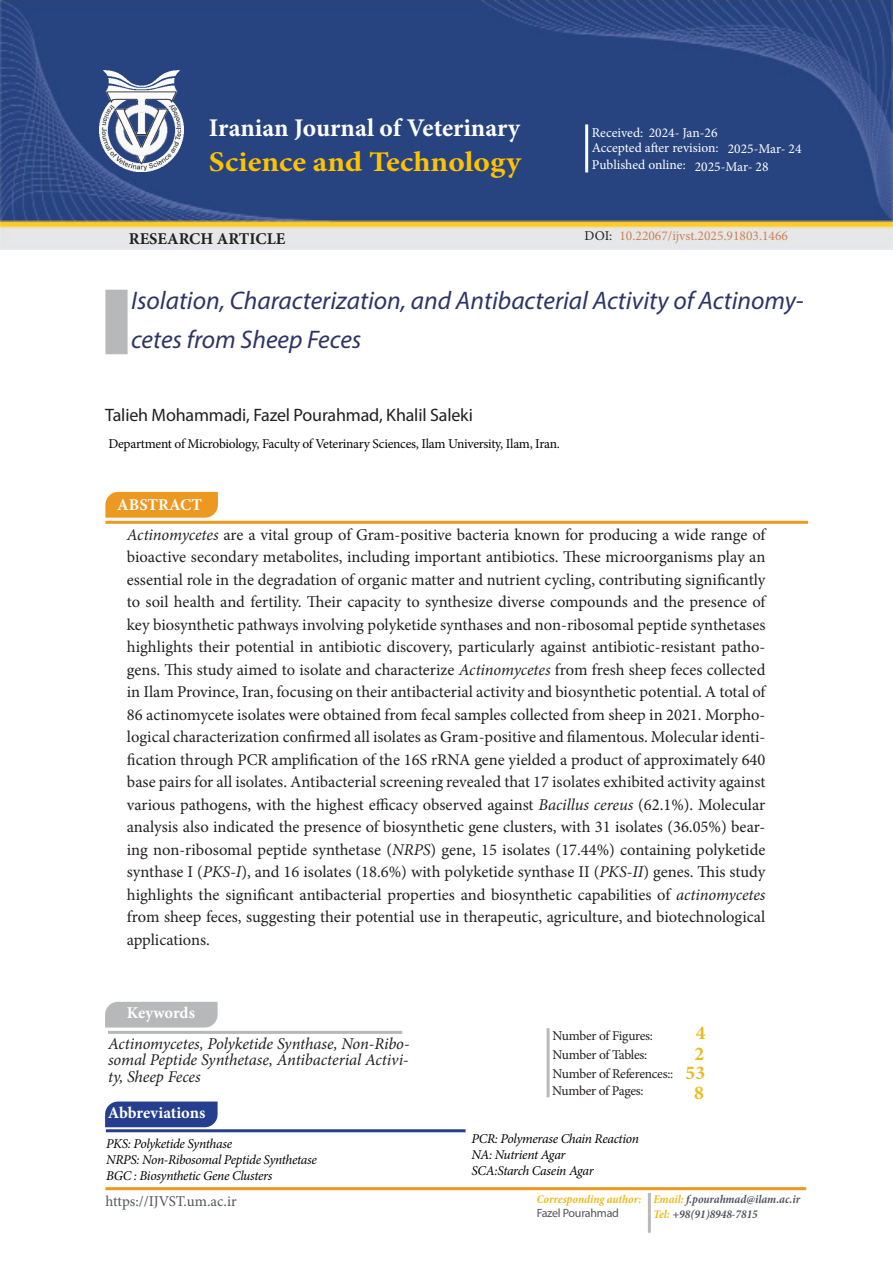
<style>
.page{position:relative;width:893px;height:1263px;background:#fff}
.page>*{position:absolute;margin:0;border:0;box-sizing:border-box;transform-origin:0 0}
.t1{font:700 28.5px "Minion Pro";color:#ffc200;scale:1.1 1}
.t2{font:italic 25.5px/39px "Myriad Pro";color:#2d3565}
.t3{font:700 25.5px "Minion Pro";color:#fff}
.t4{font:700 19.5px "Minion Pro";color:#eaba1e}
.t5{font:700 19.5px "Minion Pro";color:#ecbb1c}
.Authors{font:18px "Myriad Pro";letter-spacing:-.01em;color:#231f20}
.Abstract{font:16.5px/22.5px "Minion Pro";color:#231f20;text-align:justify}
.keywords{font:italic 16.5px/16.5px "Minion Pro";letter-spacing:-.005em;color:#231f20;text-align:justify}
.t6{font:700 16.5px "Minion Pro";color:#fff}
.t7{font:700 16.5px "Minion Pro";color:#231f20}
.t8{font:15px "Minion Pro";color:#53555c}
.How_to_cite{font:italic 13.5px "Minion Pro";letter-spacing:-.025em;color:#040503}
.t9{font:13.5px/14.9px "Minion Pro";color:#fff}
.Affiliation{font:13.5px "Minion Pro";letter-spacing:-.02em;color:#040503}
.Affiliation-2{font:13.5px "Minion Pro";letter-spacing:-.02em;color:#231f20}
.t10{font:13.5px "Minion Pro";color:#cd8153}
.t11{font:italic 700 condensed 12px/14.4px "Minion Pro";letter-spacing:-.005em;color:#52565c}
.t12{font:italic 700 condensed 12px "Minion Pro";letter-spacing:-.005em;color:#ecbb1c}
.t13{font:12px "Myriad Pro";letter-spacing:-.02em;color:#52565c}
.s1{font-style:italic}
.s2{color:#ecbb1c}
</style>
<div class="page">
<img style="left:0;top:1px;width:893px;height:248px">
<img style="left:99px;top:70px;width:84px;height:101px">
<hr style="left:585px;top:124px;width:3px;height:48px;background:#fffffd">
<svg style="left:105px;top:491px;width:113px;height:27px;background:#ed9f31"></svg>
<svg style="left:105px;top:1001px;width:113px;height:27px;background:#bbbdbe"></svg>
<svg style="left:105px;top:1101px;width:113px;height:27px;background:#354d96"></svg>
<div style="left:105px;top:290px;width:23px;height:64px;background:#b6b8b9;border:3px solid #b6b8b9"></div>
<hr style="left:105px;top:521px;width:703px;height:3px;background:#ec9821">
<hr style="left:108px;top:1031px;width:294px;height:3px;background:#b6b8b9">
<hr style="left:106px;top:1129px;width:360px;height:3px;background:#253f8e">
<hr style="left:105px;top:1187px;width:701px;height:3px;background:#ec9821">
<hr style="left:648px;top:1193px;width:3px;height:40px;background:#b9b8bb">
<hr style="left:547px;top:1028px;width:3px;height:69px;background:#b9b8bb">
<h2 class="t3" style="left:209px;top:110px;width:313px">Iranian Journal of Veterinary</h2>
<h1 class="t1" style="left:209px;top:141px;width:285px">Science and Technology</h1>
<p class="t9" style="left:592px;top:125px;width:128px">Received: 2024- Jan-26<br>Accepted after revision:</p>
<p class="t9" style="left:592px;top:157px;width:95px">Published online:</p>
<p class="t9" style="left:728px;top:142px;width:75px">2025-Mar- 24</p>
<p class="t9" style="left:695px;top:159px;width:75px">2025-Mar- 28</p>
<p class="t7" style="left:129px;top:227px;width:158px">RESEARCH ARTICLE</p>
<p class="Affiliation-2" style="left:585px;top:226px;width:29px">DOI:</p>
<p class="t10" style="left:619px;top:226px;width:170px">10.22067/ijvst.2025.91803.1466</p>
<p class="t2" style="left:131px;top:281px;width:674px">Isolation, Characterization, and Antibacterial Activity of Actinomy&shy;cetes from Sheep Feces</p>
<p class="Authors" style="left:105px;top:403px;width:369px">Talieh Mohammadi, Fazel Pourahmad, Khalil Saleki</p>
<p class="Affiliation" style="left:108px;top:434px;width:453px">Department of Microbiology, Faculty of Veterinary Sciences, Ilam University, Ilam, Iran.</p>
<p class="t6" style="left:117px;top:493px;width:86px">ABSTRACT</p>
<p class="Abstract" style="left:127px;top:523px;width:640px"><span class="s1">Actinomycetes</span> are a vital group of Gram-positive bacteria known for producing a wide range of bioactive secondary metabolites, including important antibiotics. These microorganisms play an essential role in the degradation of organic matter and nutrient cycling, contributing significantly to soil health and fertility. Their capacity to synthesize diverse compounds and the presence of key biosynthetic pathways involving polyketide synthases and non-ribosomal peptide synthetases highlights their potential in antibiotic discovery, particularly against antibiotic-resistant patho&shy;gens. This study aimed to isolate and characterize <span class="s1">Actinomycetes</span> from fresh sheep feces collected in Ilam Province, Iran, focusing on their antibacterial activity and biosynthetic potential. A total of 86 actinomycete isolates were obtained from fecal samples collected from sheep in 2021. Morpho&shy;logical characterization confirmed all isolates as Gram-positive and filamentous. Molecular identi&shy;fication through PCR amplification of the 16S rRNA gene yielded a product of approximately 640 base pairs for all isolates. Antibacterial screening revealed that 17 isolates exhibited activity against various pathogens, with the highest efficacy observed against <span class="s1">Bacillus cereus</span> (62.1%). Molecular analysis also indicated the presence of biosynthetic gene clusters, with 31 isolates (36.05%) bear&shy;ing non-ribosomal peptide synthetase (<span class="s1">NRPS</span>) gene, 15 isolates (17.44%) containing polyketide synthase I (<span class="s1">PKS-I</span>), and 16 isolates (18.6%) with polyketide synthase II (<span class="s1">PKS-II</span>) genes. This study highlights the significant antibacterial properties and biosynthetic capabilities of <span class="s1">actinomycetes </span>from sheep feces, suggesting their potential use in therapeutic, agriculture, and biotechnological applications.</p>
<p class="t6" style="left:127px;top:1001px;width:70px">Keywords</p>
<p class="keywords" style="left:108px;top:1035px;width:303px">Actinomycetes, Polyketide Synthase, Non-Ribo&shy;somal Peptide Synthetase, Antibacterial Activi&shy;ty, Sheep Feces</p>
<p class="t6" style="left:108px;top:1101px;width:99px">Abbreviations</p>
<p class="How_to_cite" style="left:106px;top:1134px;width:127px">PKS: Polyketide Synthase</p>
<p class="How_to_cite" style="left:106px;top:1150px;width:212px">NRPS: Non-Ribosomal Peptide Synthetase</p>
<p class="How_to_cite" style="left:106px;top:1166px;width:168px">BGC : Biosynthetic Gene Clusters</p>
<p class="t8" style="left:105px;top:1191px;width:133px">https://IJVST.um.ac.ir</p>
<p class="Affiliation-2" style="left:553px;top:1026px;width:102px">Number of Figures:</p>
<p class="Affiliation-2" style="left:553px;top:1046px;width:96px">Number of Tables:</p>
<p class="Affiliation-2" style="left:553px;top:1064px;width:122px">Number of References::</p>
<p class="Affiliation-2" style="left:552px;top:1081px;width:93px">Number of Pages:</p>
<p class="t4" style="left:696px;top:1019px;width:11px">4</p>
<p class="t4" style="left:686px;top:1059px;width:21px">53</p>
<p class="t5" style="left:694px;top:1079px;width:11px">8</p>
<p class="t4" style="left:694px;top:1040px;width:11px">2</p>
<p class="How_to_cite" style="left:472px;top:1129px;width:169px">PCR: Polymerase Chain Reaction</p>
<p class="How_to_cite" style="left:472px;top:1146px;width:95px">NA: Nutrient Agar</p>
<p class="How_to_cite" style="left:472px;top:1162px;width:124px">SCA:Starch Casein Agar</p>
<p class="t12" style="left:537px;top:1191px;width:106px">Corresponding author:</p>
<p class="t13" style="left:537px;top:1205px;width:84px">Fazel Pourahmad</p>
<p class="t11" style="left:653px;top:1192px;width:148px"><span class="s2">Email:</span> f.pourahmad@ilam.ac.ir<br><span class="s2">Tel:</span> +98(91)8948-7815</p>
</div>
